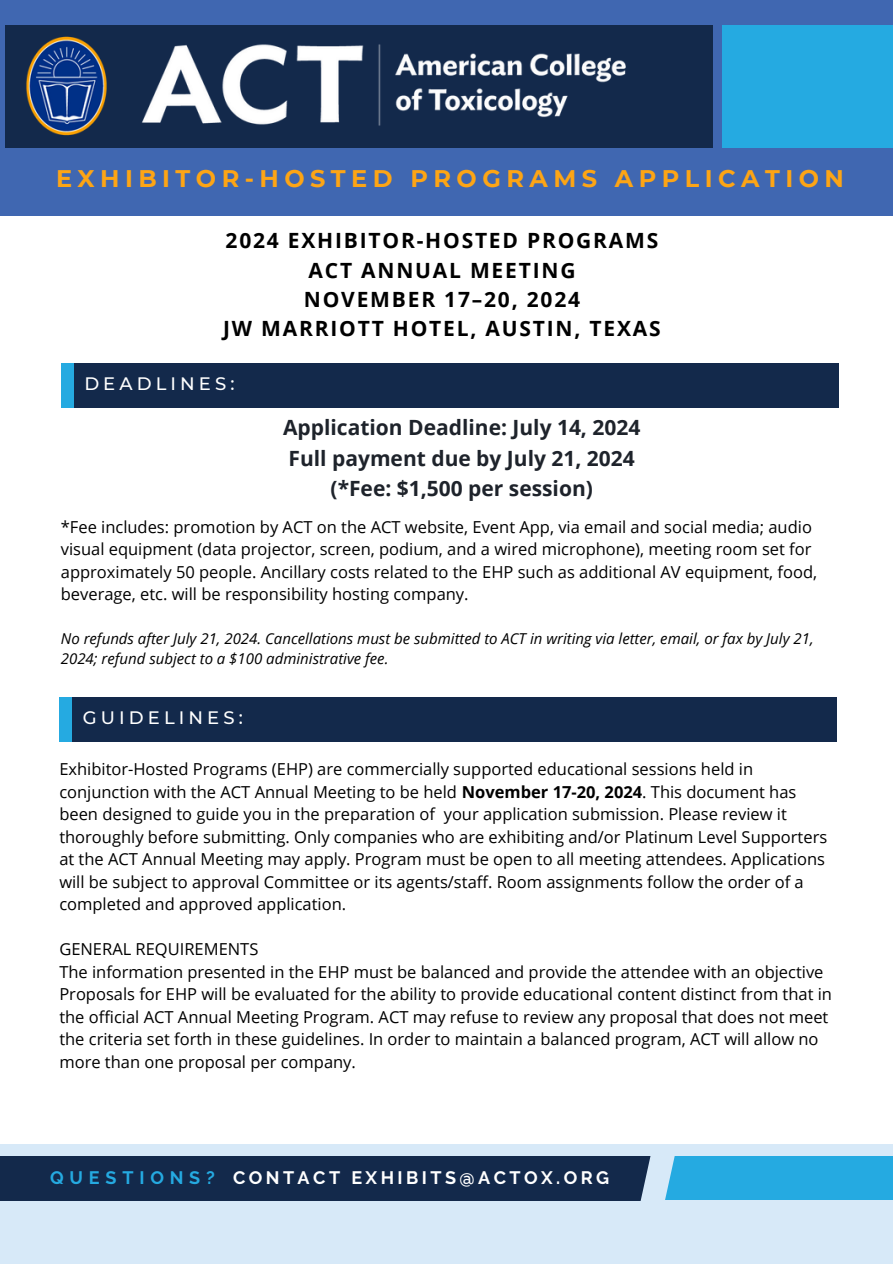
<style>
.page{position:relative;width:893px;height:1264px;background:#fff}
.page>*{position:absolute;margin:0;border:0;box-sizing:border-box;transform-origin:0 0}
.t1{font:700 24px "Montserrat";letter-spacing:.23em;color:#fda515}
.t2{font:700 21px/29.2px "Open Sans";letter-spacing:.085em;color:#000;text-align:center}
.t3{font:700 21px/30.3px "Open Sans";color:#1e232b;text-align:center}
.t4{font:700 18px "Raleway";letter-spacing:.19em;color:#fff}
.t5{font:500 18px "Montserrat";letter-spacing:.23em;color:#fff}
.t6{font:700 18px "Raleway";letter-spacing:.32em;color:#25aae1}
.t7{font:16.5px/22.5px "Open Sans";color:#000}
.t8{font:italic 15px/20.2px "Open Sans";color:#000}
.s1{font-weight:700}
</style>
<div class="page">
<div style="left:0;top:0;width:892px;height:216px;background:#4067b1"></div>
<div style="left:0;top:1143px;width:892px;height:120px;background:#d7e9f8"></div>
<div style="left:0;top:1155px;width:656px;height:45px;background:#13294b"></div>
<div style="left:653px;top:1155px;width:239px;height:44px;background:#25aae1"></div>
<svg style="left:623px;top:1143px;width:68px;height:58px"></svg>
<div style="left:61px;top:364px;width:30px;height:44px;background:#25aae1"></div>
<div style="left:74px;top:364px;width:764px;height:44px;background:#13294b"></div>
<div style="left:722px;top:25px;width:170px;height:123px;background:#25aae1"></div>
<div style="left:5px;top:25px;width:707px;height:123px;background:#13294b"></div>
<img style="left:26px;top:36px;width:81px;height:100px">
<img style="left:141px;top:44px;width:485px;height:82px">
<div style="left:59px;top:697px;width:30px;height:45px;background:#25aae1"></div>
<div style="left:72px;top:697px;width:765px;height:45px;background:#13294b"></div>
<h3 class="t1" style="left:56px;top:163px;width:789px">EXHIBITOR-HOSTED PROGRAMS APPLICATION</h3>
<h5 class="t2" style="left:223px;top:226px;width:439px">2024 EXHIBITOR-HOSTED PROGRAMS<br>ACT ANNUAL MEETING<br>NOVEMBER 17–20, 2024<br>JW MARRIOTT HOTEL, AUSTIN, TEXAS</h5>
<p class="t5" style="left:84px;top:373px;width:152px">DEADLINES:</p>
<p class="t3" style="left:283px;top:412px;width:359px">Application Deadline: July 14, 2024<br>Full payment due by July 21, 2024 (*Fee: $1,500 per session)</p>
<h1 class="t7" style="left:61px;top:515px;width:757px">*Fee includes: promotion by ACT on the ACT website, Event App, via email and social media; audio visual equipment (data projector, screen, podium, and a wired microphone), meeting room set for approximately 50 people. Ancillary costs related to the EHP such as additional AV equipment, food, beverage, etc. will be responsibility hosting company.</h1>
<h2 class="t8" style="left:61px;top:628px;width:754px">No refunds after July 21, 2024. Cancellations must be submitted to ACT in writing via letter, email, or fax by July 21,<br>2024; refund subject to a $100 administrative fee.</h2>
<p class="t5" style="left:83px;top:706px;width:161px">GUIDELINES:</p>
<h5 class="t7" style="left:59px;top:757px;width:769px">Exhibitor-Hosted Programs (EHP) are commercially supported educational sessions held in conjunction with the ACT Annual Meeting to be held <span class="s1">November 17-20, 2024</span>. This document has been designed to guide you in the preparation of your application submission. Please review it thoroughly before submitting. Only companies who are exhibiting and/or Platinum Level Supporters at the ACT Annual Meeting may apply. Program must be open to all meeting attendees. Applications will be subject to approval Committee or its agents/staff. Room assignments follow the order of a completed and approved application.</h5>
<h5 class="t7" style="left:59px;top:937px;width:774px">GENERAL REQUIREMENTS<br>The information presented in the EHP must be balanced and provide the attendee with an objective Proposals for EHP will be evaluated for the ability to provide educational content distinct from that in the official ACT Annual Meeting Program. ACT may refuse to review any proposal that does not meet the criteria set forth in these guidelines. In order to maintain a balanced program, ACT will allow no more than one proposal per company.</h5>
<h5 class="t6" style="left:50px;top:1166px;width:166px">QUESTIONS?</h5>
<h4 class="t4" style="left:233px;top:1166px;width:377px">CONTACT EXHIBITS@ACTOX.ORG</h4>
</div>
